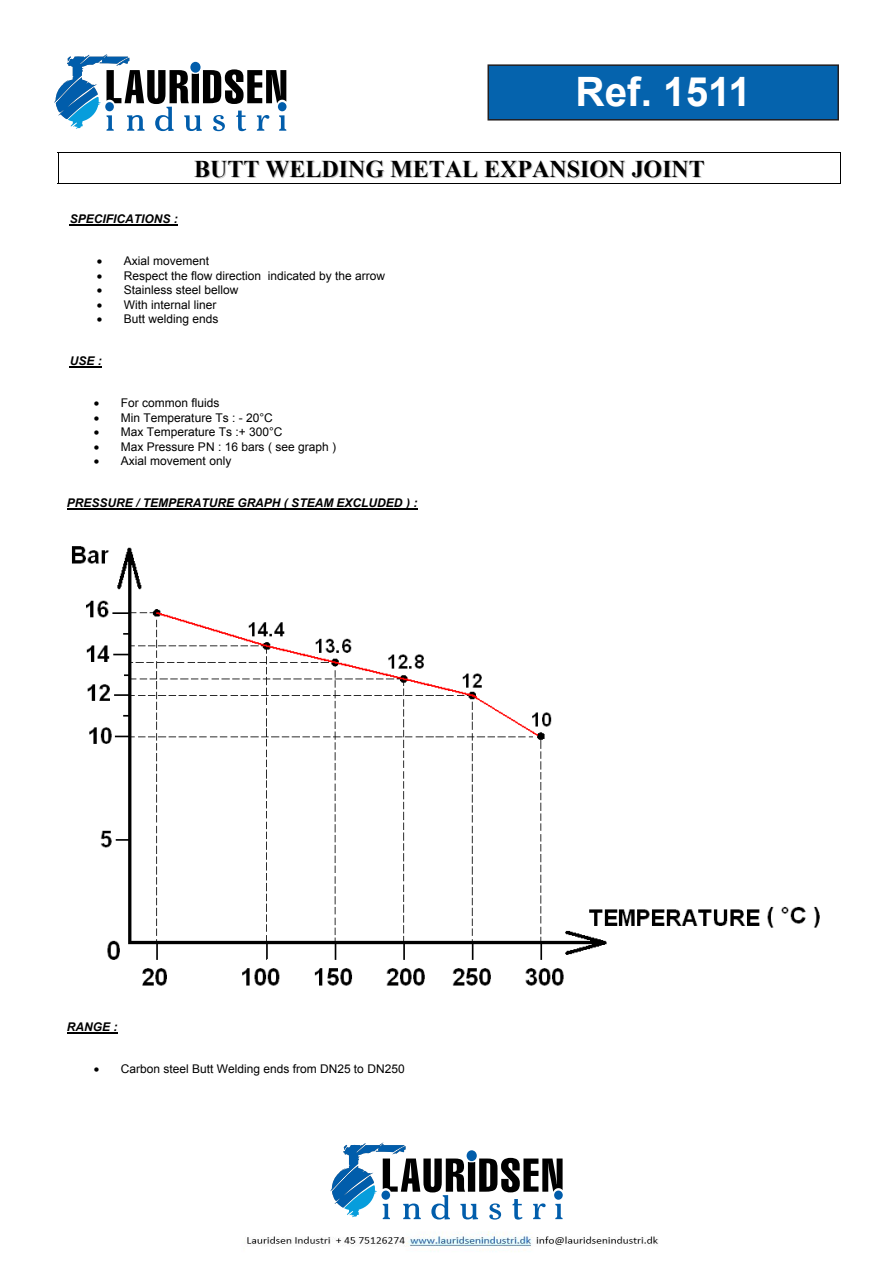
<style>
.page{position:relative;width:893px;height:1263px;background:#fff}
.page>*{position:absolute;margin:0;border:0;box-sizing:border-box;transform-origin:0 0}
.t1{font:700 40.5px "Arial";color:#fff}
.t2{font:700 36px "Times New Roman";color:#fff}
.t3{font:700 24px "Times New Roman";color:#000}
.t4{font:12px "Arial";color:#000}
.t5{font:italic 700 12px "Arial";color:#000}
.s1{color:#c0c0c0}
</style>
<div class="page">
<div style="left:488px;top:65px;width:350px;height:55px;background:#0563ad"></div>
<div style="left:487px;top:64px;width:352px;height:57px;border:2px solid #231f20"></div>
<hr style="left:58px;top:152px;width:783px;height:1px;background:#000">
<hr style="left:58px;top:183px;width:783px;height:1px;background:#000">
<hr style="left:58px;top:153px;width:1px;height:30px;background:#000">
<hr style="left:840px;top:153px;width:1px;height:30px;background:#000">
<img style="left:71px;top:546px;width:749px;height:440px">
<hr style="left:70px;top:224px;width:108px;height:1px;background:#000">
<hr style="left:70px;top:366px;width:32px;height:1px;background:#000">
<hr style="left:67px;top:508px;width:350px;height:1px;background:#000">
<hr style="left:67px;top:1032px;width:50px;height:2px;background:#000">
<svg style="left:330px;top:1142px;width:233px;height:77px"></svg>
<svg style="left:54px;top:54px;width:232px;height:77px"></svg>
<img style="left:247px;top:1231px;width:411px;height:21px">
<p class="t2" style="left:607px;top:53px;width:163px">REF. 1511</p>
<h1 class="t1" style="left:575px;top:63px;width:177px">Ref. 1511</h1>
<p class="t3" style="left:194px;top:151px;width:512px">BUTT <span class="s1">W</span>ELDIN<span class="s1">G M</span>ETAL EXPANSI<span class="s1">O</span>N J<span class="s1">O</span>INT</p>
<p class="t5" style="left:70px;top:210px;width:109px">SPECIFICATIONS :</p>
<p class="t4" style="left:97px;top:252px;width:114px">• Axial movement</p>
<p class="t4" style="left:97px;top:267px;width:290px">• Respect the flow direction indicated by the arrow</p>
<p class="t4" style="left:97px;top:282px;width:143px">• Stainless steel bellow</p>
<p class="t4" style="left:97px;top:296px;width:121px">• With internal liner</p>
<p class="t4" style="left:97px;top:311px;width:123px">• Butt welding ends</p>
<p class="t5" style="left:70px;top:352px;width:34px">USE :</p>
<p class="t4" style="left:94px;top:394px;width:127px">• For common fluids</p>
<p class="t4" style="left:94px;top:409px;width:181px">• Min Temperature Ts : - 20°C</p>
<p class="t4" style="left:94px;top:424px;width:190px">• Max Temperature Ts :+ 300°C</p>
<p class="t4" style="left:94px;top:438px;width:244px">• Max Pressure PN : 16 bars ( see graph )</p>
<p class="t4" style="left:94px;top:453px;width:139px">• Axial movement only</p>
<p class="t5" style="left:67px;top:495px;width:352px">PRESSURE / TEMPERATURE GRAPH ( STEAM EXCLUDED ) :</p>
<p class="t5" style="left:67px;top:1019px;width:52px">RANGE :</p>
<p class="t4" style="left:94px;top:1061px;width:312px">• Carbon steel Butt Welding ends from DN25 to DN250</p>
</div>
